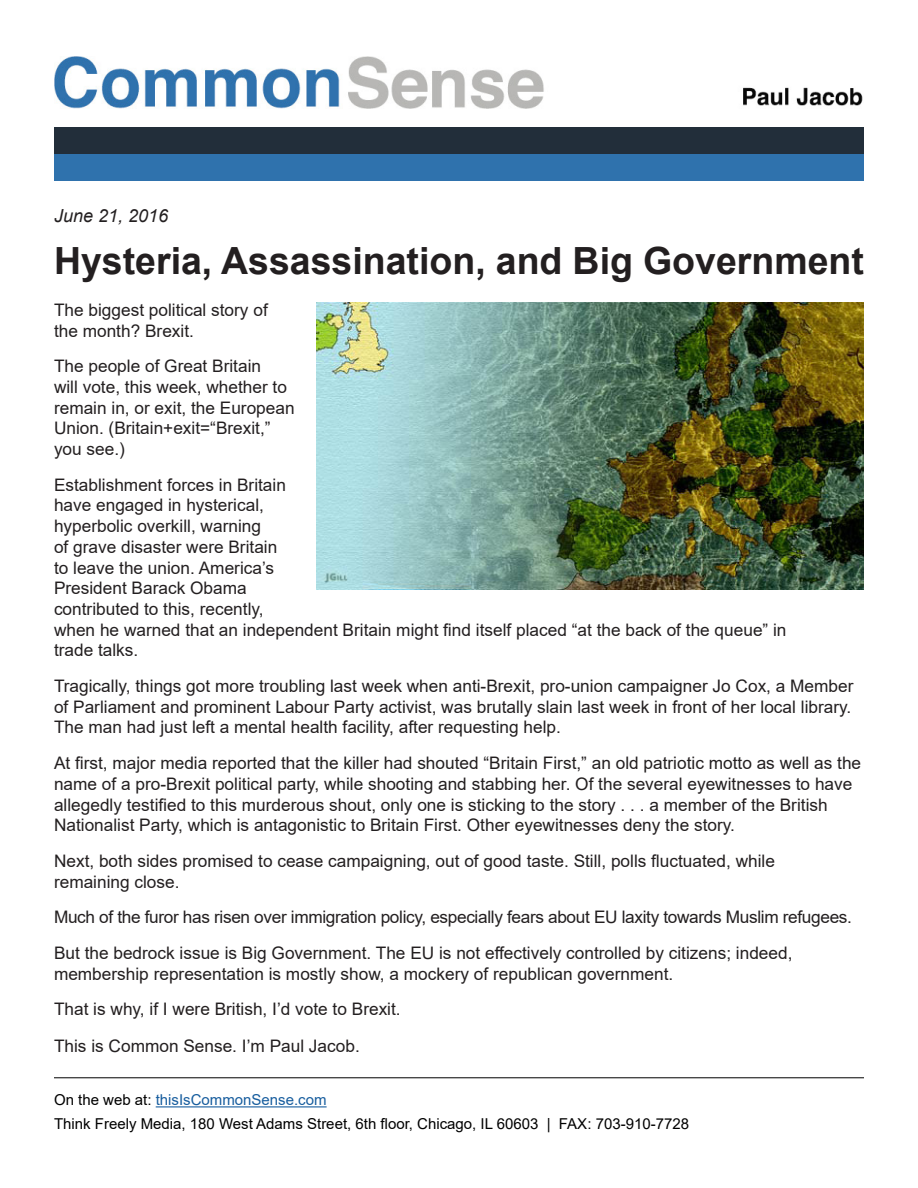
<style>
.page{position:relative;width:918px;height:1188px;background:#fff}
.page>*{position:absolute;margin:0;border:0;box-sizing:border-box;transform-origin:0 0}
.t1{font:700 37.5px "Arial";color:#231f20}
.t2{font:italic 18px "Arial";color:#231f20}
.t3{font:17.25px/20.7px "Arial";color:#231f20}
.t4{font:17.25px "Arial";letter-spacing:-.02em;color:#231f20}
.t5{font:15px "Arial";color:#000}
.t6{font:15px "Arial";color:#175d9e}
.s1{color:#000}
</style>
<div class="page">
<img style="left:54px;top:56px;width:809px;height:53px">
<hr style="left:156px;top:1106px;width:171px;height:1px;background:#175d9e">
<img style="left:317px;top:302px;width:547px;height:288px">
<div style="left:54px;top:127px;width:810px;height:27px;background:#222e3a"></div>
<div style="left:54px;top:154px;width:810px;height:27px;background:#2f72ad"></div>
<hr style="left:54px;top:1078px;width:810px;height:1px;background:#000">
<p class="t2" style="left:54px;top:204px;width:116px">June 21, 2016</p>
<p class="t1" style="left:54px;top:235px;width:812px">Hysteria, Assassination, and Big Government</p>
<p class="t3" style="left:54px;top:299px;width:215px">The biggest political story of the month? Brexit.</p>
<p class="t3" style="left:54px;top:356px;width:242px">The people of Great Britain<br>will vote, this week, whether to remain in, or exit, the European<br>Union. (Britain+exit=“Brexit,” you see.)</p>
<p class="t3" style="left:54px;top:474px;width:734px">Establishment forces in Britain<br>have engaged in hysterical,<br>hyperbolic overkill, warning<br>of grave disaster were Britain<br>to leave the union. America’s<br>President Barack Obama<br>contributed to this, recently,<br>when he warned that an independent Britain might find itself placed “at the back of the queue” in trade talks.</p>
<p class="t3" style="left:54px;top:675px;width:801px">Tragically, things got more troubling last week when anti-Brexit, pro-union campaigner Jo Cox, a Member of Parliament and prominent Labour Party activist, was brutally slain last week in front of her local library.<br>The man had just left a mental health facility, after requesting help.</p>
<p class="t3" style="left:54px;top:753px;width:809px">At first, major media reported that the killer had shouted “Britain First,” an old patriotic motto as well as the name of a pro-Brexit political party, while shooting and stabbing her. Of the several eyewitnesses to have allegedly testified to this murderous shout, only one is sticking to the story . . . a member of the British Nationalist Party, which is antagonistic to Britain First. Other eyewitnesses deny the story.</p>
<p class="t3" style="left:54px;top:850px;width:723px">Next, both sides promised to cease campaigning, out of good taste. Still, polls fluctuated, while remaining close.</p>
<p class="t4" style="left:54px;top:905px;width:800px">Much of the furor has risen over immigration policy, especially fears about EU laxity towards Muslim refugees.</p>
<p class="t3" style="left:54px;top:942px;width:740px">But the bedrock issue is Big Government. The EU is not effectively controlled by citizens; indeed, membership representation is mostly show, a mockery of republican government.</p>
<p class="t3" style="left:54px;top:999px;width:348px">That is why, if I were British, I’d vote to Brexit.</p>
<p class="t3" style="left:54px;top:1035px;width:307px">This is Common Sense. I’m Paul Jacob.</p>
<p class="t6" style="left:54px;top:1090px;width:274px"><span class="s1">On the web at:</span> thisIsCommonSense.com</p>
<p class="t5" style="left:54px;top:1114px;width:637px">Think Freely Media, 180 West Adams Street, 6th floor, Chicago, IL 60603 | FAX: 703-910-7728</p>
</div>
